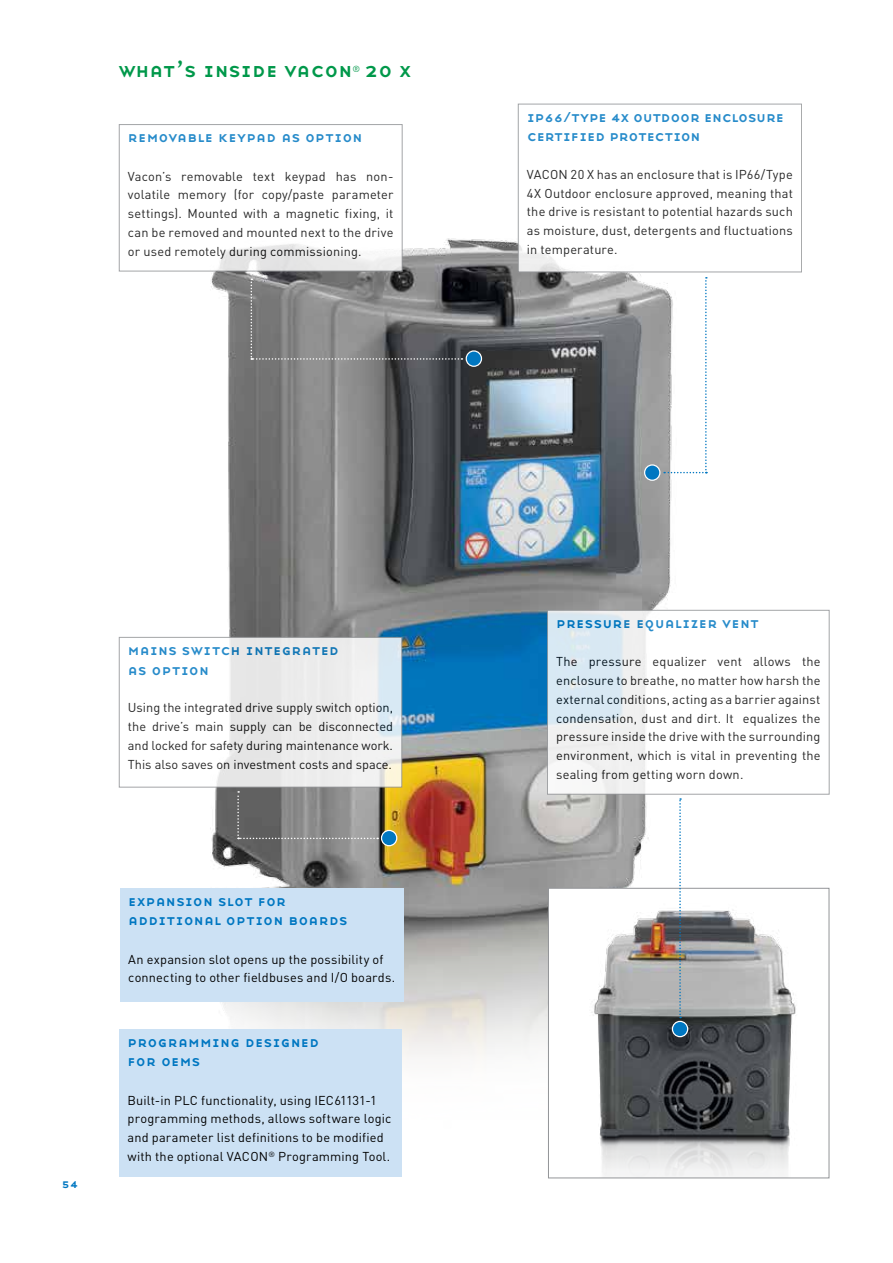
<style>
.page{position:relative;width:893px;height:1263px;background:#fff}
.page>*{position:absolute;margin:0;border:0;box-sizing:border-box;transform-origin:0 0}
.t1{font:21px "Base Nine SC";color:#00984a}
.t2{font:15px/19.5px "Base Nine SC";letter-spacing:.01em;color:#0077c1}
.t3{font:15px/19.5px "Base Nine SC";letter-spacing:-.02em;color:#0077c1}
.t4{font:12.75px/18.8px "DIN Pro";letter-spacing:.01em;color:#000;text-align:justify}
.t5{font:12.75px "Base Nine SC";color:#0077c1}
.t6{font:8.7px "DIN Pro";color:#00984a}
</style>
<div class="page">
<img style="left:118px;top:109px;width:712px;height:1051px">
<svg style="left:664px;top:277px;width:43px;height:196px"></svg>
<svg style="left:237px;top:791px;width:141px;height:48px;background:#848484"></svg>
<img style="left:550px;top:890px;width:277px;height:286px">
<div style="left:548px;top:888px;width:281px;height:290px;border:1px solid #939598"></div>
<div style="left:518px;top:104px;width:283px;height:168px;background:#fff"></div>
<div style="left:518px;top:104px;width:284px;height:168px;border:1px solid #939598"></div>
<div style="left:119px;top:125px;width:283px;height:146px;background:#fff"></div>
<div style="left:119px;top:124px;width:283px;height:147px;border:1px solid #939598"></div>
<div style="left:119px;top:1029px;width:283px;height:148px;background:#cce1f4"></div>
<div style="left:120px;top:888px;width:284px;height:113px;background:#cce1f4"></div>
<div style="left:645px;top:465px;width:15px;height:15px;background:#0077c1;border-radius:50%"></div>
<div style="left:644px;top:464px;width:16px;height:17px;border:1px solid #fff;border-radius:50%"></div>
<div style="left:672px;top:1021px;width:16px;height:16px;background:#0077c1;border-radius:50%"></div>
<div style="left:672px;top:1021px;width:16px;height:16px;border:1px solid #fff;border-radius:50%"></div>
<div style="left:381px;top:830px;width:16px;height:16px;background:#0077c1;border-radius:50%"></div>
<div style="left:381px;top:830px;width:16px;height:16px;border:1px solid #fff;border-radius:50%"></div>
<div style="left:466px;top:351px;width:15px;height:15px;background:#0077c1;border-radius:50%"></div>
<div style="left:466px;top:350px;width:16px;height:17px;border:1px solid #fff;border-radius:50%"></div>
<svg style="left:251px;top:279px;width:211px;height:81px;background:#7c7c7d"></svg>
<svg style="left:581px;top:798px;width:120px;height:220px"></svg>
<svg style="left:549px;top:612px;width:278px;height:180px"></svg>
<div style="left:547px;top:610px;width:282px;height:184px;border:1px solid #939598"></div>
<svg style="left:121px;top:639px;width:279px;height:146px"></svg>
<div style="left:119px;top:637px;width:283px;height:150px;border:1px solid #939598"></div>
<h1 class="t1" style="left:119px;top:55px;width:235px">what’s inside vacon</h1>
<p class="t6" style="left:352px;top:62px;width:9px">®</p>
<h1 class="t1" style="left:365px;top:55px;width:48px">20 x</h1>
<p class="t2" style="left:128px;top:127px;width:236px">removable keypad as option</p>
<p class="t4" style="left:128px;top:165px;width:267px">Vacon’s removable text keypad has non&shy;volatile memory (for copy/paste parameter settings). Mounted with a magnetic fixing, it can be removed and mounted next to the drive or used remotely during commissioning.</p>
<p class="t3" style="left:527px;top:107px;width:259px">ip66/type 4x outdoor enclosure certified protection</p>
<p class="t4" style="left:527px;top:164px;width:267px">VACON 20 X has an enclosure that is IP66/Type 4X Outdoor enclosure approved, meaning that the drive is resistant to potential hazards such as moisture, dust, detergents and fluctuations in temperature.</p>
<p class="t2" style="left:128px;top:640px;width:213px">mains switch integrated as option</p>
<p class="t4" style="left:128px;top:697px;width:267px">Using the integrated drive supply switch option, the drive’s main supply can be disconnected and locked for safety during maintenance work.<br>This also saves on investment costs and space.</p>
<p class="t5" style="left:62px;top:1174px;width:19px">54</p>
<p class="t2" style="left:128px;top:891px;width:221px">expansion slot for additional option boards</p>
<p class="t4" style="left:128px;top:948px;width:268px">An expansion slot opens up the possibility of connecting to other fieldbuses and I/O boards.</p>
<p class="t2" style="left:128px;top:1032px;width:193px">programming designed for oems</p>
<p class="t4" style="left:128px;top:1089px;width:265px;text-align:left">Built-in PLC functionality, using IEC61131-1 programming methods, allows software logic and parameter list definitions to be modified with the optional VACON<sup>®</sup> Programming Tool.</p>
<p class="t2" style="left:556px;top:613px;width:204px">pressure equalizer vent</p>
<p class="t4" style="left:556px;top:651px;width:266px">The pressure equalizer vent allows the enclosure to breathe, no matter how harsh the external conditions, acting as a barrier against condensation, dust and dirt. It equalizes the pressure inside the drive with the surrounding environment, which is vital in preventing the sealing from getting worn down.</p>
</div>
